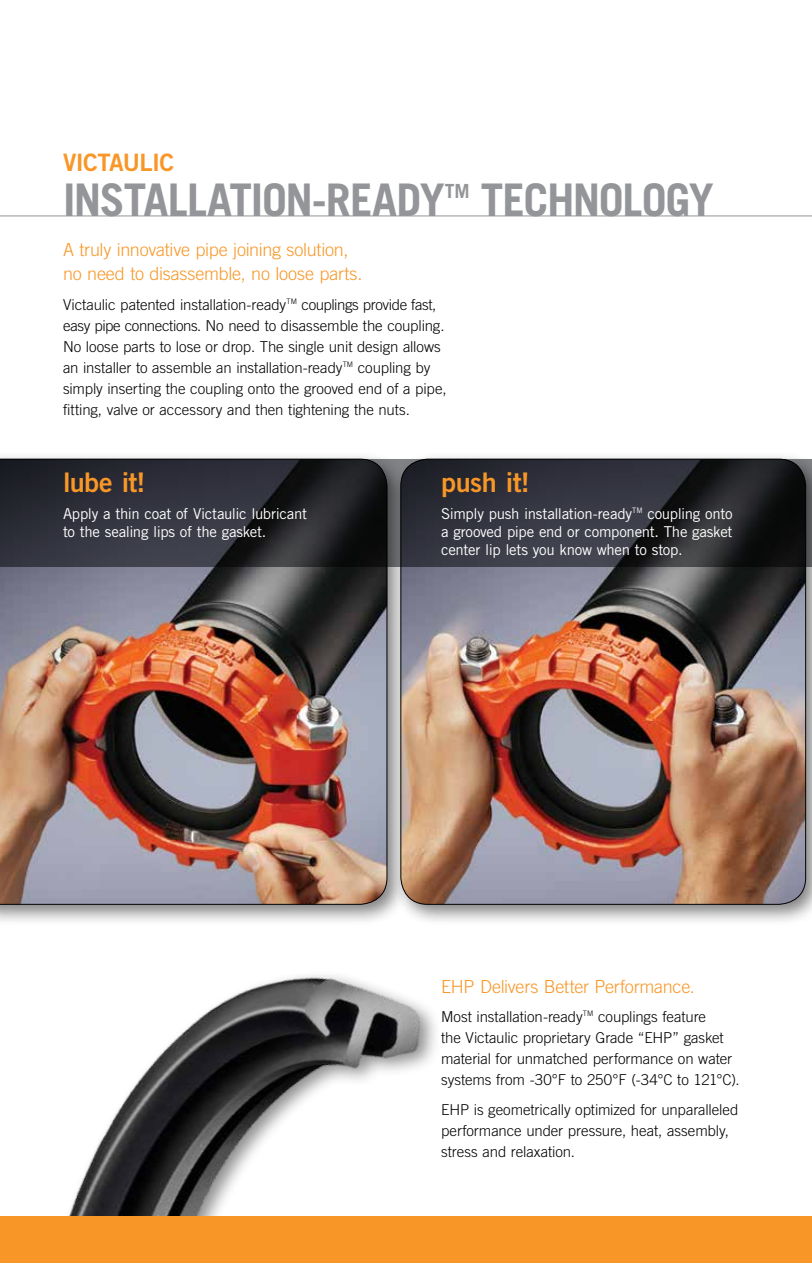
<style>
.page{position:relative;width:812px;height:1263px;background:#fff}
.page>*{position:absolute;margin:0;border:0;box-sizing:border-box;transform-origin:0 0}
.t1{font:700 45px "Trade Gothic LT Std";letter-spacing:-.03em;color:#939598}
.t2{font:27px "Trade Gothic LT Std Bd 2";letter-spacing:-.02em;color:#f89728}
.t3{font:24px "Trade Gothic LT Std Bd 2";letter-spacing:-.025em;color:#f89728}
.t4{font:700 19.5px "Trade Gothic LT Std";color:#939598}
.t5{font:300 18px/24px "Trade Gothic LT Std";letter-spacing:-.015em;color:#f89728}
.t6{font:300 15px/21px "Trade Gothic LT Std";letter-spacing:-.005em;color:#000}
.t7{font:15px/18px "Trade Gothic LT Std";letter-spacing:-.02em;color:#fff}
</style>
<div class="page">
<div style="left:0;top:450px;width:409px;height:476px;background:#000;opacity:.5"></div>
<img style="left:0;top:567px;width:387px;height:337px">
<div style="left:392px;top:450px;width:420px;height:476px;background:#000;opacity:.5"></div>
<img style="left:400px;top:567px;width:405px;height:337px">
<hr style="left:810px;top:450px;width:2px;height:476px;background:#000;opacity:.5">
<svg style="left:0;top:459px;width:812px;height:108px;background:#2b2c34"></svg>
<hr style="left:0;top:216px;width:812px;height:1px;background:#939598">
<img style="left:40px;top:888px;width:501px;height:328px">
<div style="left:0;top:1216px;width:812px;height:47px;background:#f89728"></div>
<h3 class="t3" style="left:63px;top:147px;width:113px">VICTAULIC</h3>
<h1 class="t1" style="left:63px;top:172px;width:383px">INSTALLATION-READY</h1>
<h3 class="t4" style="left:445px;top:179px;width:26px">TM</h3>
<h1 class="t1" style="left:481px;top:172px;width:234px">TECHNOLOGY</h1>
<p class="t5" style="left:63px;top:237px;width:301px">A truly innovative pipe joining solution, no need to disassemble, no loose parts.</p>
<p class="t6" style="left:63px;top:294px;width:385px">Victaulic patented installation-ready<sup>TM</sup> couplings provide fast, easy pipe connections. No need to disassemble the coupling.<br>No loose parts to lose or drop. The single unit design allows an installer to assemble an installation-ready<sup>TM</sup> coupling by simply inserting the coupling onto the grooved end of a pipe, fitting, valve or accessory and then tightening the nuts.</p>
<h2 class="t2" style="left:63px;top:466px;width:84px">lube it!</h2>
<p class="t7" style="left:63px;top:504px;width:246px">Apply a thin coat of Victaulic lubricant to the sealing lips of the gasket.</p>
<h2 class="t2" style="left:441px;top:466px;width:90px">push it!</h2>
<p class="t7" style="left:441px;top:504px;width:293px;text-align:justify">Simply push installation-ready<sup>TM</sup> coupling onto a grooved pipe end or component. The gasket center lip lets you know when to stop.</p>
<p class="t5" style="left:441px;top:974px;width:255px">EHP Delivers Better Performance.</p>
<p class="t6" style="left:441px;top:1006px;width:300px">Most installation-ready<sup>TM</sup> couplings feature<br>the Victaulic proprietary Grade “EHP” gasket material for unmatched performance on water systems from -30°F to 250°F (-34°C to 121°C).</p>
<p class="t6" style="left:441px;top:1099px;width:299px">EHP is geometrically optimized for unparalleled performance under pressure, heat, assembly, stress and relaxation.</p>
</div>
